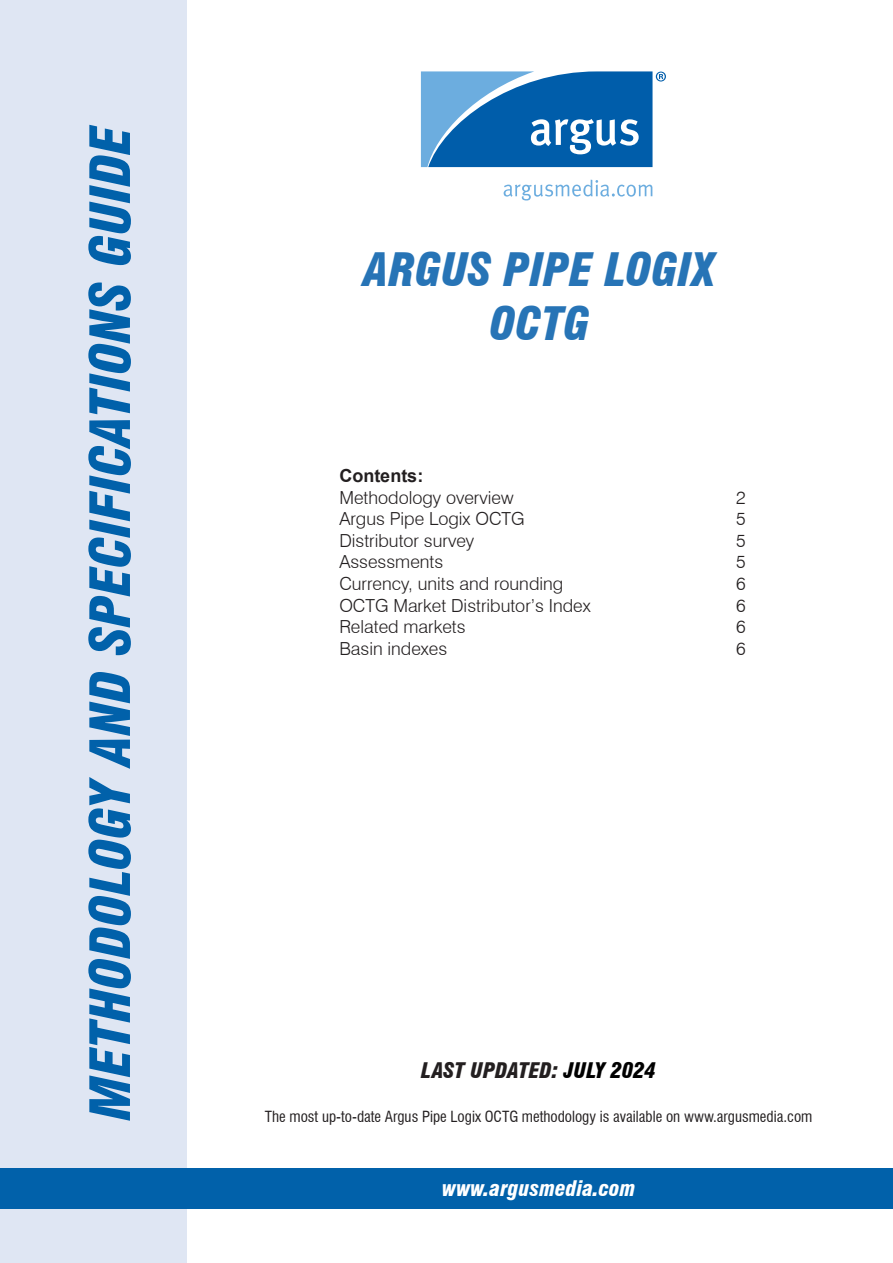
<style>
.page{position:relative;width:893px;height:1263px;background:#fff}
.page>*{position:absolute;margin:0;border:0;box-sizing:border-box;transform-origin:0 0}
.t1{font:italic 900 condensed 54px "Swiss 721 BT";color:#0161aa}
.t2{font:italic 900 condensed 45px "Swiss 721 BT";color:#2774b6}
.t3{font:italic 900 condensed 21px "Swiss 721 BT";color:#231f20}
.t4{font:italic 900 condensed 21px "Swiss 721 BT";color:#fff}
.t5{font:300 18px "Swiss 721 BT";color:#231f20}
.TOC1_-_Header{font:700 18px "Arial";color:#231f20}
.t6{font:condensed 15px "Swiss 721 BT";color:#231f20}
.s1{color:#000}
</style>
<div class="page">
<div style="left:0;top:0;width:186px;height:1263px;background:#dfe6f3"></div>
<div style="left:0;top:1168px;width:893px;height:41px;background:#0161aa"></div>
<svg style="left:504px;top:180px;width:148px;height:20px"></svg>
<svg style="left:421px;top:71px;width:245px;height:96px;background:#3983c0"></svg>
<p class="t1" style="left:78px;top:1120px;width:997px;rotate:-90deg">METHODOLOGY AND SPECIFICATIONS GUIDE</p>
<p class="t2" style="left:364px;top:243px;width:353px">ARGUS PIPE LOGIX</p>
<p class="t2" style="left:490px;top:297px;width:102px">OCTG</p>
<p class="TOC1_-_Header" style="left:339px;top:463px;width:85px">Contents:</p>
<p class="t5" style="left:339px;top:486px;width:176px">Methodology overview</p>
<p class="t5" style="left:736px;top:486px;width:11px">2</p>
<p class="t5" style="left:339px;top:508px;width:187px">Argus Pipe Logix OCTG</p>
<p class="t5" style="left:736px;top:508px;width:11px">5</p>
<p class="t5" style="left:339px;top:529px;width:136px">Distributor survey</p>
<p class="t5" style="left:736px;top:529px;width:11px">5</p>
<p class="t5" style="left:339px;top:551px;width:105px">Assessments</p>
<p class="t5" style="left:736px;top:551px;width:11px">5</p>
<p class="t5" style="left:339px;top:573px;width:225px">Currency, units and rounding</p>
<p class="t5" style="left:736px;top:573px;width:11px">6</p>
<p class="t5" style="left:339px;top:594px;width:253px">OCTG Market Distributor’s Index</p>
<p class="t5" style="left:736px;top:594px;width:11px">6</p>
<p class="t5" style="left:339px;top:616px;width:128px">Related markets</p>
<p class="t5" style="left:736px;top:616px;width:11px">6</p>
<p class="t5" style="left:339px;top:637px;width:110px">Basin indexes</p>
<p class="t5" style="left:736px;top:637px;width:11px">6</p>
<p class="t3" style="left:421px;top:1058px;width:236px">LAST UPDATED: <span class="s1">JULY 2024</span></p>
<p class="t6" style="left:265px;top:1107px;width:549px">The most up-to-date Argus Pipe Logix OCTG methodology is available on www.argusmedia.com</p>
<p class="t4" style="left:442px;top:1176px;width:195px">www.argusmedia.com</p>
</div>
